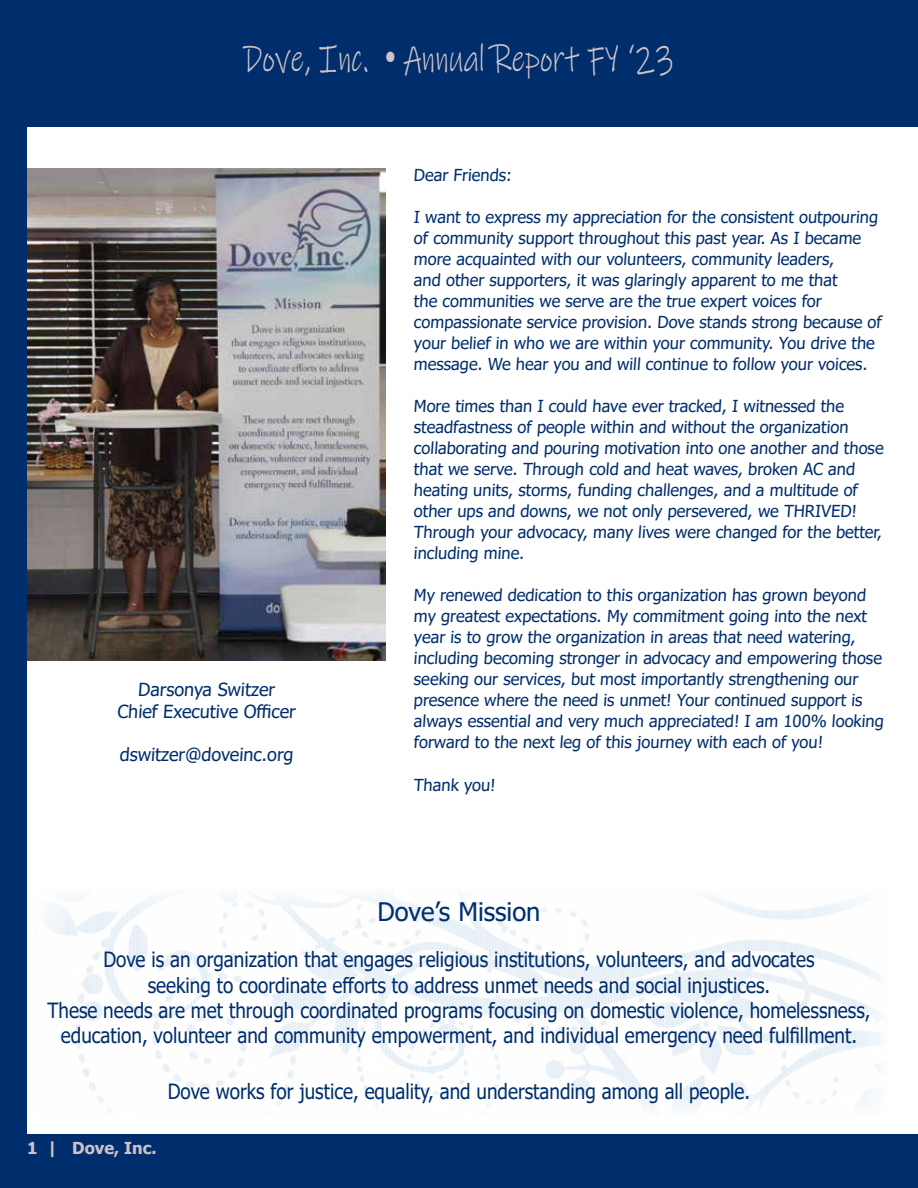
<style>
.page{position:relative;width:918px;height:1188px;background:#fff}
.page>*{position:absolute;margin:0;border:0;box-sizing:border-box;transform-origin:0 0}
.t1{font:39px "Ink Free";color:#cfc3c6;scale:.75 1}
.t2{font:25.5px "Tahoma";color:#002e6d}
.t3{font:21px/25.2px "Tahoma";color:#002e6d;text-align:center;scale:.9 1}
.t4{font:18px/21.6px "Tahoma";color:#002e6d;text-align:center}
.t5{font:16.5px/21px "Tahoma";letter-spacing:-.01em;color:#002e6d}
.t6{font:700 16.5px "Tahoma";color:#cfc3c6}
.s1{font-family:"Adobe Caslon Pro";font-weight:700}
</style>
<div class="page">
<img style="left:45px;top:894px;width:835px;height:216px">
<div style="left:0;top:0;width:918px;height:126px;background:#002e6d"></div>
<img style="left:27px;top:168px;width:359px;height:493px">
<div style="left:0;top:0;width:27px;height:1188px;background:#002e6d"></div>
<div style="left:0;top:1134px;width:918px;height:54px;background:#002e6d"></div>
<h1 class="t1" style="left:243px;top:33px;width:577px">Dove, Inc. <span class="s1">•</span> Annual Report FY ‘23</h1>
<p class="t4" style="left:117px;top:680px;width:182px">Darsonya Switzer<br>Chief Executive Officer</p>
<p class="t4" style="left:119px;top:745px;width:177px">dswitzer@doveinc.org</p>
<p class="t5" style="left:414px;top:166px;width:101px">Dear Friends:</p>
<p class="t5" style="left:414px;top:208px;width:469px">I want to express my appreciation for the consistent outpouring of community support throughout this past year. As I became more acquainted with our volunteers, community leaders,<br>and other supporters, it was glaringly apparent to me that<br>the communities we serve are the true expert voices for compassionate service provision. Dove stands strong because of your belief in who we are within your community. You drive the message. We hear you and will continue to follow your voices.</p>
<p class="t5" style="left:414px;top:397px;width:473px">More times than I could have ever tracked, I witnessed the steadfastness of people within and without the organization collaborating and pouring motivation into one another and those that we serve. Through cold and heat waves, broken AC and heating units, storms, funding challenges, and a multitude of other ups and downs, we not only persevered, we THRIVED!<br>Through your advocacy, many lives were changed for the better, including mine.</p>
<p class="t5" style="left:414px;top:586px;width:473px">My renewed dedication to this organization has grown beyond my greatest expectations. My commitment going into the next year is to grow the organization in areas that need watering, including becoming stronger in advocacy and empowering those seeking our services, but most importantly strengthening our presence where the need is unmet! Your continued support is always essential and very much appreciated! I am 100% looking forward to the next leg of this journey with each of you!</p>
<p class="t5" style="left:414px;top:775px;width:85px">Thank you!</p>
<h2 class="t2" style="left:378px;top:895px;width:164px">Dove’s Mission</h2>
<p class="t3" style="left:47px;top:948px;width:916px">Dove is an organization that engages religious institutions, volunteers, and advocates<br>seeking to coordinate efforts to address unmet needs and social injustices.<br>These needs are met through coordinated programs focusing on domestic violence, homelessness, education, volunteer and community empowerment, and individual emergency need fulfillment.</p>
<p class="t3" style="left:168px;top:1080px;width:649px">Dove works for justice, equality, and understanding among all people.</p>
<p class="t6" style="left:27px;top:1136px;width:131px">1 | Dove, Inc.</p>
</div>
